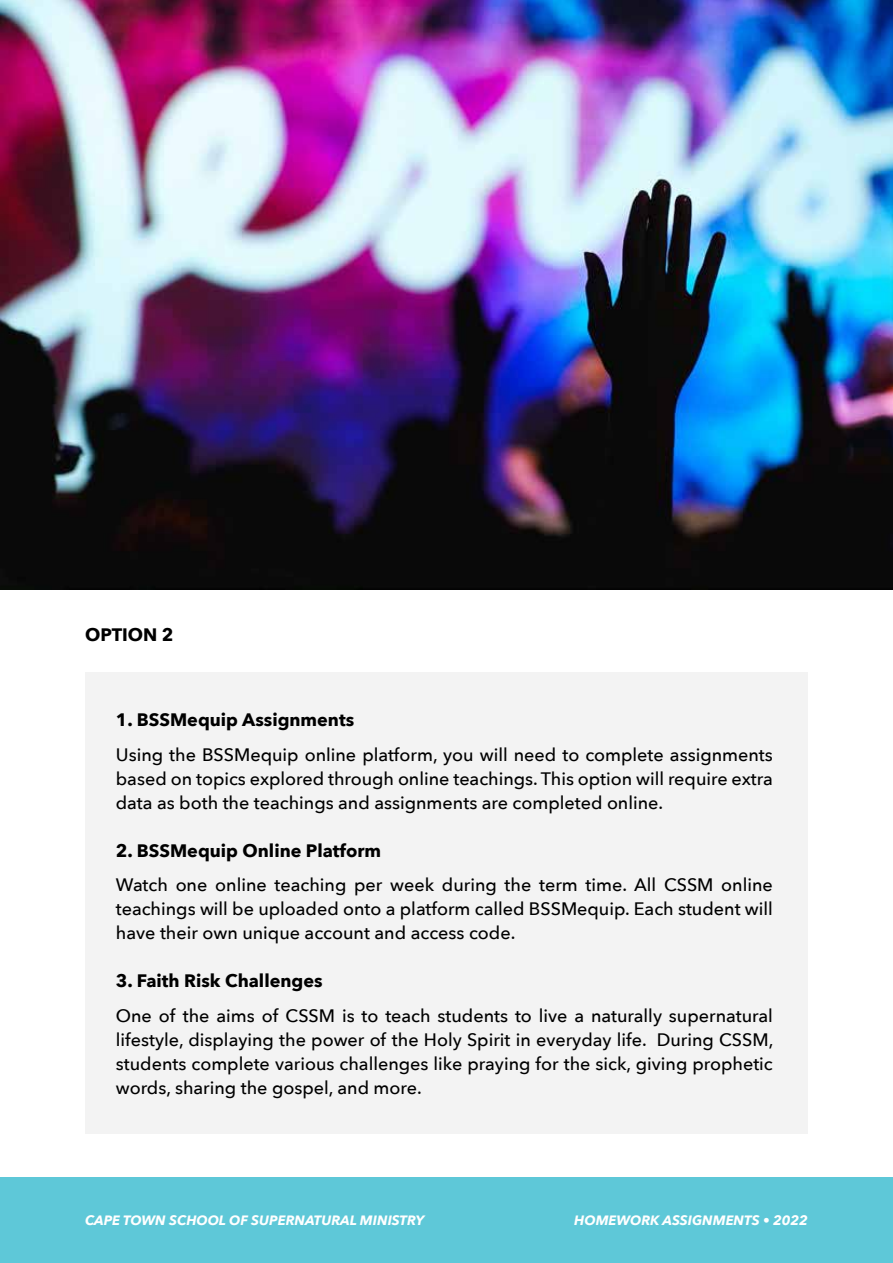
<style>
.page{position:relative;width:893px;height:1263px;background:#fff}
.page>*{position:absolute;margin:0;border:0;box-sizing:border-box;transform-origin:0 0}
.t1{font:500 18px/24px "Avenir Next";color:#000;text-align:justify}
.t2{font:700 18px "Avenir Next";color:#000}
.t3{font:italic 700 13.5px "Avenir Next";color:#fff}
</style>
<div class="page">
<div style="left:0;top:1178px;width:893px;height:85px;background:#5ec8d8"></div>
<div style="left:85px;top:672px;width:723px;height:461px;background:#f3f3f3"></div>
<img style="left:0;top:0;width:893px;height:589px">
<p class="t2" style="left:85px;top:619px;width:90px">OPTION 2</p>
<p class="t2" style="left:116px;top:704px;width:240px">1. BSSMequip Assignments</p>
<p class="t1" style="left:116px;top:742px;width:658px">Using the BSSMequip online platform, you will need to complete assignments based on topics explored through online teachings. This option will require extra data as both the teachings and assignments are completed online.</p>
<p class="t2" style="left:116px;top:835px;width:267px">2. BSSMequip Online Platform</p>
<p class="t1" style="left:116px;top:872px;width:658px">Watch one online teaching per week during the term time. All CSSM online teachings will be uploaded onto a platform called BSSMequip. Each student will have their own unique account and access code.</p>
<p class="t2" style="left:116px;top:965px;width:208px">3. Faith Risk Challenges</p>
<p class="t1" style="left:116px;top:1003px;width:659px">One of the aims of CSSM is to teach students to live a naturally supernatural lifestyle, displaying the power of the Holy Spirit in everyday life. During CSSM, students complete various challenges like praying for the sick, giving prophetic words, sharing the gospel, and more.</p>
<p class="t3" style="left:85px;top:1209px;width:341px">CAPE TOWN SCHOOL OF SUPERNATURAL MINISTRY</p>
<p class="t3" style="left:574px;top:1209px;width:235px">HOMEWORK ASSIGNMENTS • 2022</p>
</div>
